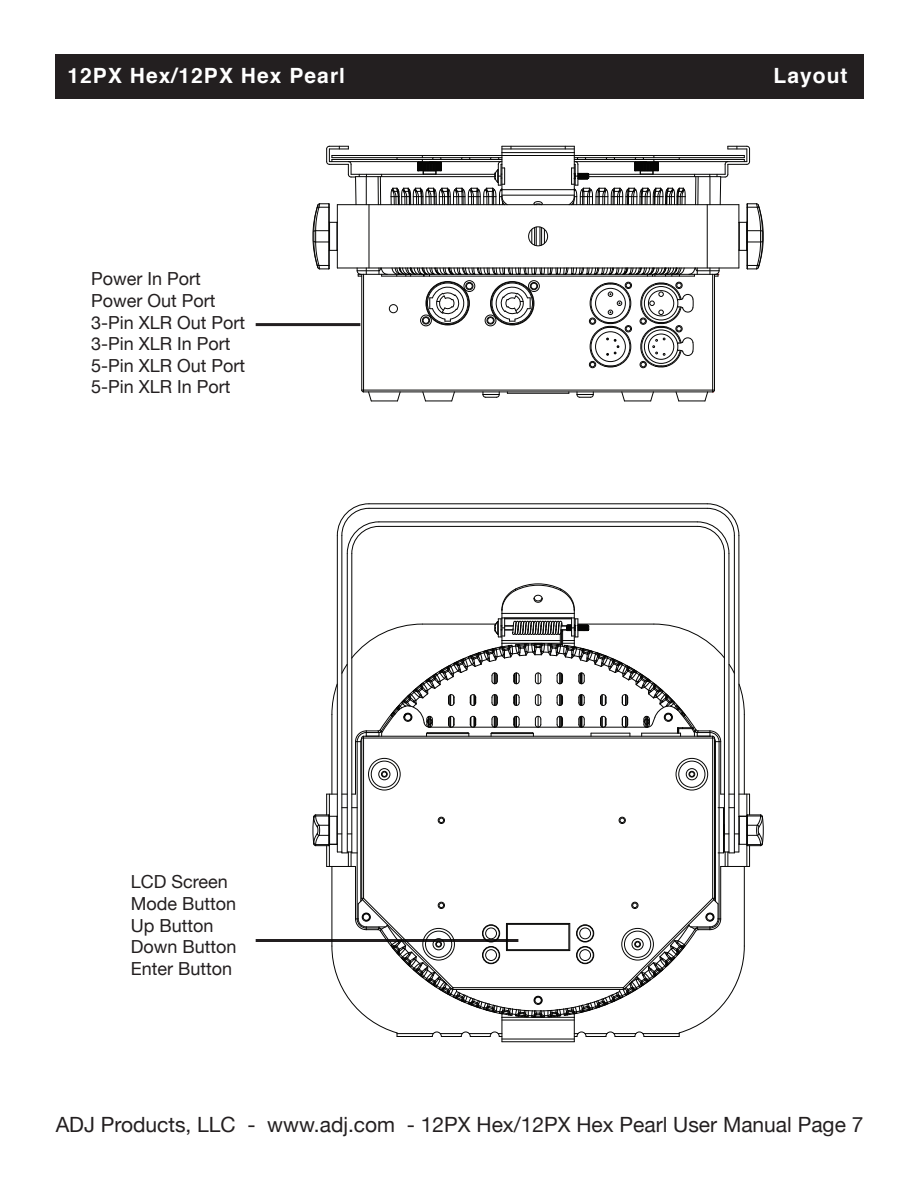
<style>
.page{position:relative;width:918px;height:1188px;background:#fff}
.page>*{position:absolute;margin:0;border:0;box-sizing:border-box;transform-origin:0 0}
.t1{font:21px "Helvetica Neue";color:#231f20}
.t2{font:700 21px "Helvetica";letter-spacing:.05em;color:#fff}
.t3{font:18px "Helvetica Neue";color:#231f20}
</style>
<div class="page">
<div style="left:55px;top:54px;width:809px;height:44px;background:#231f20"></div>
<hr style="left:256px;top:323px;width:104px;height:3px;background:#231f20">
<hr style="left:256px;top:939px;width:262px;height:3px;background:#231f20">
<hr style="left:331px;top:715px;width:1px;height:79px;background:#050504">
<hr style="left:331px;top:866px;width:1px;height:80px;background:#050504">
<hr style="left:337px;top:535px;width:1px;height:317px;background:#050504">
<hr style="left:341px;top:535px;width:1px;height:317px;background:#050504">
<hr style="left:347px;top:554px;width:1px;height:298px;background:#050504">
<hr style="left:351px;top:554px;width:1px;height:298px;background:#050504">
<hr style="left:355px;top:866px;width:1px;height:53px;background:#050504">
<hr style="left:355px;top:742px;width:1px;height:52px;background:#050504">
<hr style="left:357px;top:742px;width:1px;height:177px;background:#050504">
<hr style="left:360px;top:742px;width:1px;height:159px;background:#050504">
<hr style="left:361px;top:738px;width:1px;height:160px;background:#050504">
<hr style="left:363px;top:738px;width:1px;height:160px;background:#050504">
<hr style="left:712px;top:738px;width:1px;height:160px;background:#050504">
<hr style="left:714px;top:738px;width:1px;height:160px;background:#050504">
<hr style="left:715px;top:742px;width:1px;height:159px;background:#050504">
<hr style="left:719px;top:742px;width:1px;height:177px;background:#050504">
<hr style="left:720px;top:742px;width:1px;height:52px;background:#050504">
<hr style="left:720px;top:866px;width:1px;height:53px;background:#050504">
<hr style="left:724px;top:554px;width:1px;height:298px;background:#050504">
<hr style="left:729px;top:554px;width:1px;height:298px;background:#050504">
<hr style="left:734px;top:535px;width:1px;height:317px;background:#050504">
<hr style="left:738px;top:535px;width:1px;height:317px;background:#050504">
<hr style="left:744px;top:866px;width:1px;height:80px;background:#050504">
<hr style="left:744px;top:715px;width:1px;height:79px;background:#050504">
<hr style="left:379px;top:521px;width:318px;height:1px;background:#050504">
<hr style="left:369px;top:503px;width:338px;height:1px;background:#050504">
<hr style="left:361px;top:274px;width:1px;height:116px;background:#050504">
<hr style="left:363px;top:274px;width:1px;height:116px;background:#050504">
<hr style="left:507px;top:393px;width:62px;height:1px;background:#050504">
<hr style="left:364px;top:391px;width:349px;height:1px;background:#050504">
<hr style="left:364px;top:390px;width:349px;height:1px;background:#050504">
<hr style="left:712px;top:274px;width:1px;height:116px;background:#050504">
<hr style="left:714px;top:274px;width:1px;height:116px;background:#050504">
<svg style="left:482px;top:392px;width:18px;height:6px"></svg>
<svg style="left:576px;top:392px;width:18px;height:6px"></svg>
<hr style="left:379px;top:526px;width:318px;height:1px;background:#050504">
<hr style="left:369px;top:508px;width:338px;height:1px;background:#050504">
<svg style="left:696px;top:503px;width:44px;height:51px"></svg>
<svg style="left:336px;top:503px;width:44px;height:51px"></svg>
<svg style="left:313px;top:794px;width:44px;height:73px"></svg>
<svg style="left:718px;top:794px;width:46px;height:73px"></svg>
<svg style="left:361px;top:389px;width:40px;height:13px"></svg>
<svg style="left:422px;top:391px;width:34px;height:11px"></svg>
<svg style="left:621px;top:391px;width:34px;height:11px"></svg>
<svg style="left:675px;top:389px;width:40px;height:13px"></svg>
<svg style="left:331px;top:897px;width:414px;height:146px"></svg>
<div style="left:368px;top:758px;width:33px;height:32px;border:1px solid #050504;border-radius:50%"></div>
<div style="left:371px;top:761px;width:27px;height:27px;border:1px solid #050504;border-radius:50%"></div>
<div style="left:378px;top:768px;width:12px;height:12px;border:1px solid #050504;border-radius:50%"></div>
<div style="left:438px;top:817px;width:7px;height:7px;border:1px solid #050504;border-radius:50%"></div>
<div style="left:381px;top:771px;width:7px;height:7px;border:1px solid #050504;border-radius:50%"></div>
<svg style="left:439px;top:818px;width:5px;height:5px"></svg>
<svg style="left:382px;top:772px;width:5px;height:5px"></svg>
<div style="left:676px;top:758px;width:32px;height:32px;border:1px solid #050504;border-radius:50%"></div>
<div style="left:678px;top:761px;width:27px;height:27px;border:1px solid #050504;border-radius:50%"></div>
<div style="left:686px;top:768px;width:12px;height:12px;border:1px solid #050504;border-radius:50%"></div>
<div style="left:619px;top:817px;width:7px;height:7px;border:1px solid #050504;border-radius:50%"></div>
<div style="left:689px;top:771px;width:6px;height:7px;border:1px solid #050504;border-radius:50%"></div>
<svg style="left:620px;top:818px;width:5px;height:5px"></svg>
<svg style="left:689px;top:772px;width:6px;height:5px"></svg>
<div style="left:705px;top:913px;width:9px;height:9px;border:1px solid #050504;border-radius:50%"></div>
<div style="left:706px;top:914px;width:8px;height:7px;border:1px solid #050504;border-radius:50%"></div>
<svg style="left:331px;top:583px;width:414px;height:160px"></svg>
<svg style="left:311px;top:98px;width:454px;height:271px"></svg>
<p class="t2" style="left:67px;top:59px;width:279px">12PX Hex/12PX Hex Pearl</p>
<p class="t2" style="left:773px;top:59px;width:76px">Layout</p>
<p class="t3" style="left:91px;top:266px;width:111px">Power In Port</p>
<p class="t3" style="left:91px;top:288px;width:126px">Power Out Port</p>
<p class="t3" style="left:91px;top:309px;width:156px">3-Pin XLR Out Port</p>
<p class="t3" style="left:91px;top:331px;width:141px">3-Pin XLR In Port</p>
<p class="t3" style="left:91px;top:352px;width:156px">5-Pin XLR Out Port</p>
<p class="t3" style="left:91px;top:374px;width:141px">5-Pin XLR In Port</p>
<p class="t3" style="left:131px;top:869px;width:99px">LCD Screen</p>
<p class="t3" style="left:131px;top:891px;width:107px">Mode Button</p>
<p class="t3" style="left:131px;top:912px;width:84px">Up Button</p>
<p class="t3" style="left:131px;top:934px;width:107px">Down Button</p>
<p class="t3" style="left:131px;top:955px;width:103px">Enter Button</p>
<p class="t1" style="left:56px;top:1110px;width:809px">ADJ Products, LLC - www.adj.com - 12PX Hex/12PX Hex Pearl User Manual Page 7</p>
</div>
